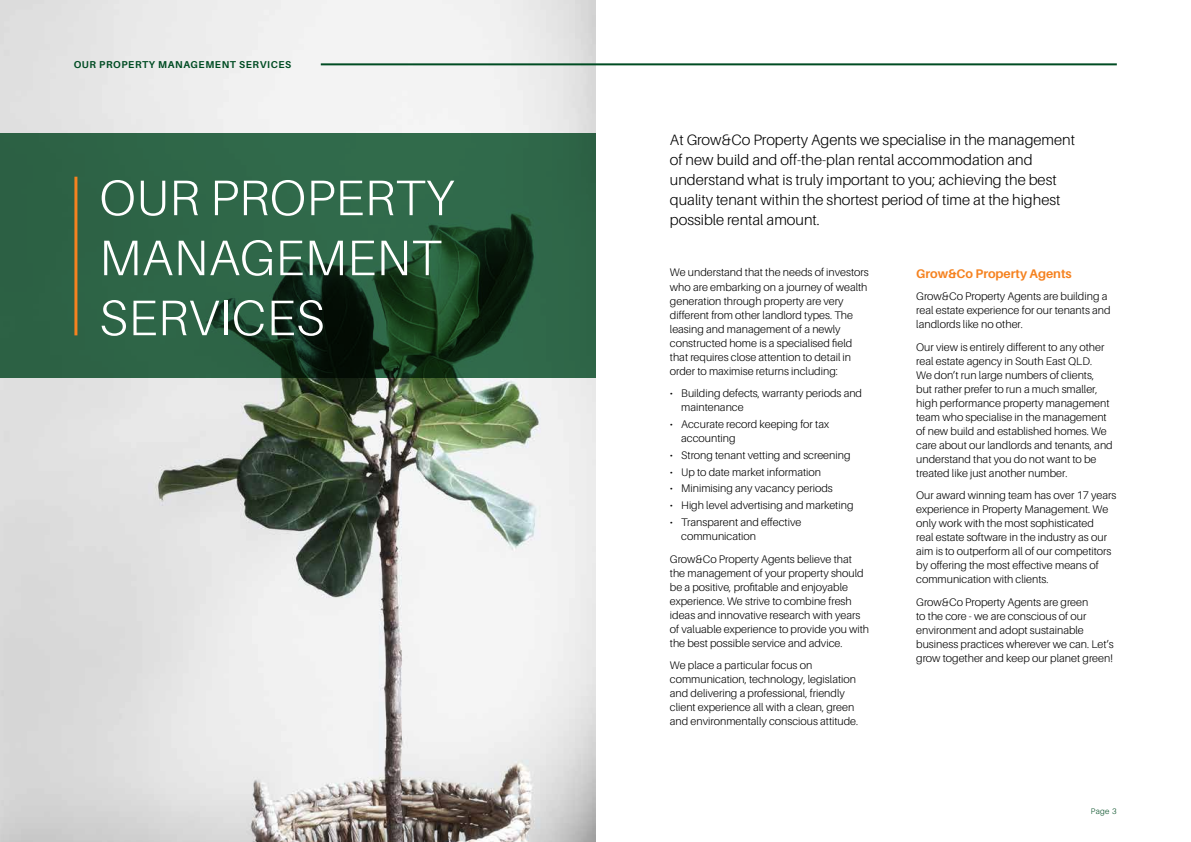
<style>
.page{position:relative;width:1191px;height:842px;background:#fff}
.page>*{position:absolute;margin:0;border:0;box-sizing:border-box;transform-origin:0 0}
.t1{font:300 50px/60px "Aileron";letter-spacing:.01em;color:#fff}
.t2{font:300 15px/20px "Aileron";color:#000}
.t3{font:700 12.5px "Aileron";color:#f58220}
.t4{font:300 11px/14px "Aileron";color:#000}
.t5{font:700 10px "Aileron";letter-spacing:.06em;color:#004c23}
.t6{font:300 8px "Aileron";color:#004c23}
</style>
<div class="page">
<img style="left:0;top:0;width:595px;height:842px">
<svg style="left:0;top:134px;width:595px;height:244px;background:#285a3d"></svg>
<hr style="left:74px;top:177px;width:3px;height:158px;background:#f58220">
<hr style="left:321px;top:63px;width:795px;height:2px;background:#004c23">
<p class="t5" style="left:74px;top:59px;width:219px">OUR PROPERTY MANAGEMENT SERVICES</p>
<h1 class="t1" style="left:99px;top:168px;width:356px">OUR PROPERTY<br>MANAGEMENT<br>SERVICES</h1>
<p class="t2" style="left:670px;top:130px;width:407px">At Grow&amp;Co Property Agents we specialise in the management of new build and off-the-plan rental accommodation and understand what is truly important to you; achieving the best quality tenant within the shortest period of time at the highest possible rental amount.</p>
<p class="t4" style="left:670px;top:266px;width:200px">We understand that the needs of investors who are embarking on a journey of wealth generation through property are very different from other landlord types. The leasing and management of a newly constructed home is a specialised field that requires close attention to detail in order to maximise returns including:</p>
<p class="t4" style="left:681px;top:386px;width:182px;text-indent:-11px">• Building defects, warranty periods and maintenance</p>
<p class="t4" style="left:681px;top:417px;width:149px;text-indent:-11px">• Accurate record keeping for tax accounting</p>
<p class="t4" style="left:670px;top:448px;width:182px">• Strong tenant vetting and screening</p>
<p class="t4" style="left:670px;top:465px;width:153px">• Up to date market information</p>
<p class="t4" style="left:670px;top:482px;width:164px">• Minimising any vacancy periods</p>
<p class="t4" style="left:670px;top:498px;width:185px">• High level advertising and marketing</p>
<p class="t4" style="left:681px;top:515px;width:122px;text-indent:-11px">• Transparent and effective communication</p>
<p class="t4" style="left:670px;top:552px;width:201px">Grow&amp;Co Property Agents believe that the management of your property should be a positive, profitable and enjoyable experience. We strive to combine fresh ideas and innovative research with years of valuable experience to provide you with the best possible service and advice.</p>
<p class="t4" style="left:670px;top:658px;width:190px">We place a particular focus on communication, technology, legislation and delivering a professional, friendly client experience all with a clean, green and environmentally conscious attitude.</p>
<p class="t3" style="left:916px;top:266px;width:157px">Grow&amp;Co Property Agents</p>
<p class="t4" style="left:916px;top:289px;width:196px">Grow&amp;Co Property Agents are building a real estate experience for our tenants and landlords like no other.</p>
<p class="t4" style="left:916px;top:340px;width:198px">Our view is entirely different to any other real estate agency in South East QLD.<br>We don’t run large numbers of clients,<br>but rather prefer to run a much smaller, high performance property management team who specialise in the management of new build and established homes. We care about our landlords and tenants, and understand that you do not want to be treated like just another number.</p>
<p class="t4" style="left:916px;top:488px;width:202px">Our award winning team has over 17 years experience in Property Management. We only work with the most sophisticated<br>real estate software in the industry as our aim is to outperform all of our competitors by offering the most effective means of communication with clients.</p>
<p class="t4" style="left:916px;top:595px;width:199px">Grow&amp;Co Property Agents are green<br>to the core - we are conscious of our environment and adopt sustainable business practices wherever we can. Let’s grow together and keep our planet green!</p>
<p class="t6" style="left:1090px;top:806px;width:27px">Page 3</p>
</div>
